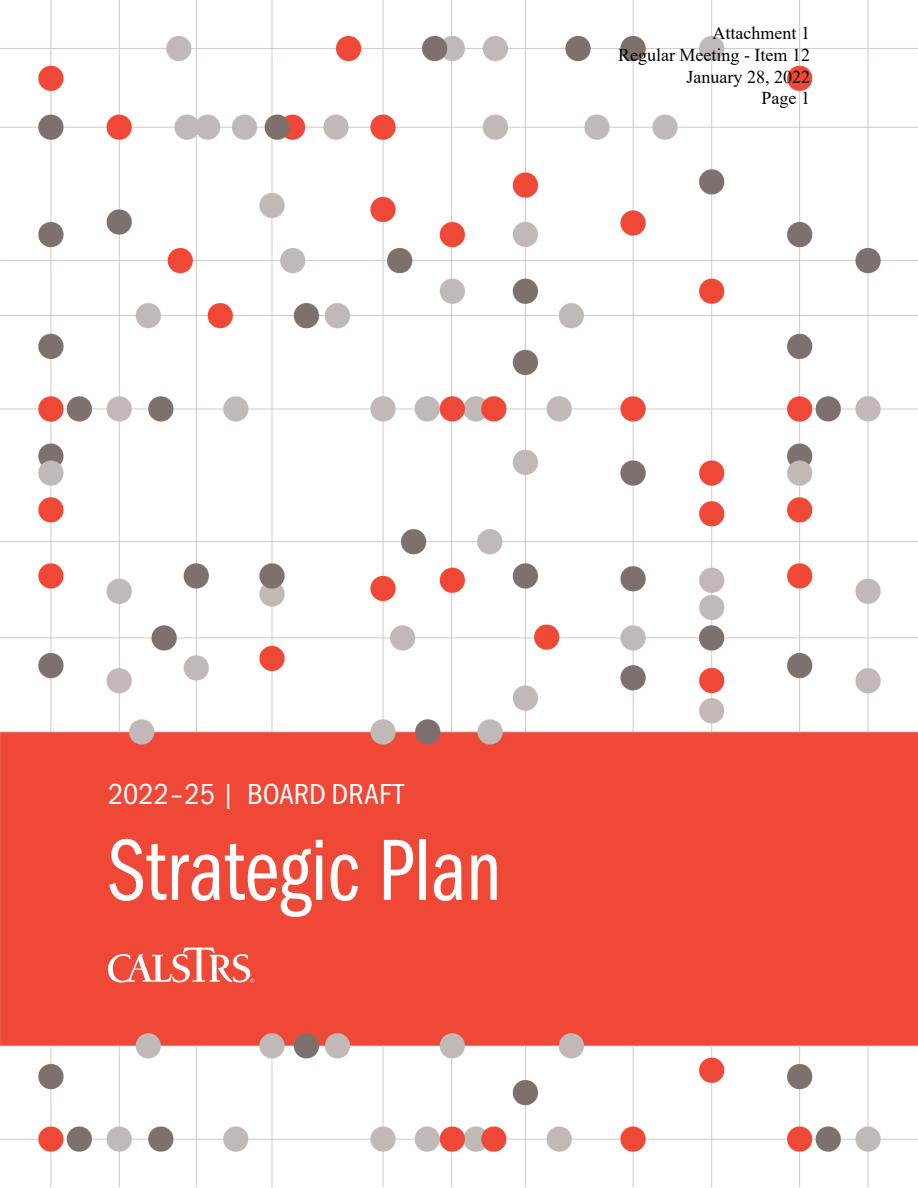
<style>
.page{position:relative;width:918px;height:1188px;background:#fff}
.page>*{position:absolute;margin:0;border:0;box-sizing:border-box;transform-origin:0 0}
.H1-Title{font:90px "Franklin Gothic URW Com Boo";color:#fff}
.H1_Title_subhed{font:30px "Franklin Gothic URW Cond";color:#fff}
.t1{font:18px/21.6px "Times New Roman";color:#000;text-align:right}
</style>
<div class="page">
<img style="left:0;top:0;width:918px;height:1188px">
<svg style="left:108px;top:948px;width:146px;height:35px"></svg>
<p class="t1" style="left:618px;top:22px;width:193px">Attachment 1<br>Regular Meeting - Item 12<br>January 28, 2022<br>Page 1</p>
<h1 class="H1_Title_subhed" style="left:108px;top:772px;width:297px">2022–25 | BOARD DRAFT</h1>
<h1 class="H1-Title" style="left:108px;top:809px;width:395px">Strategic Plan</h1>
</div>
